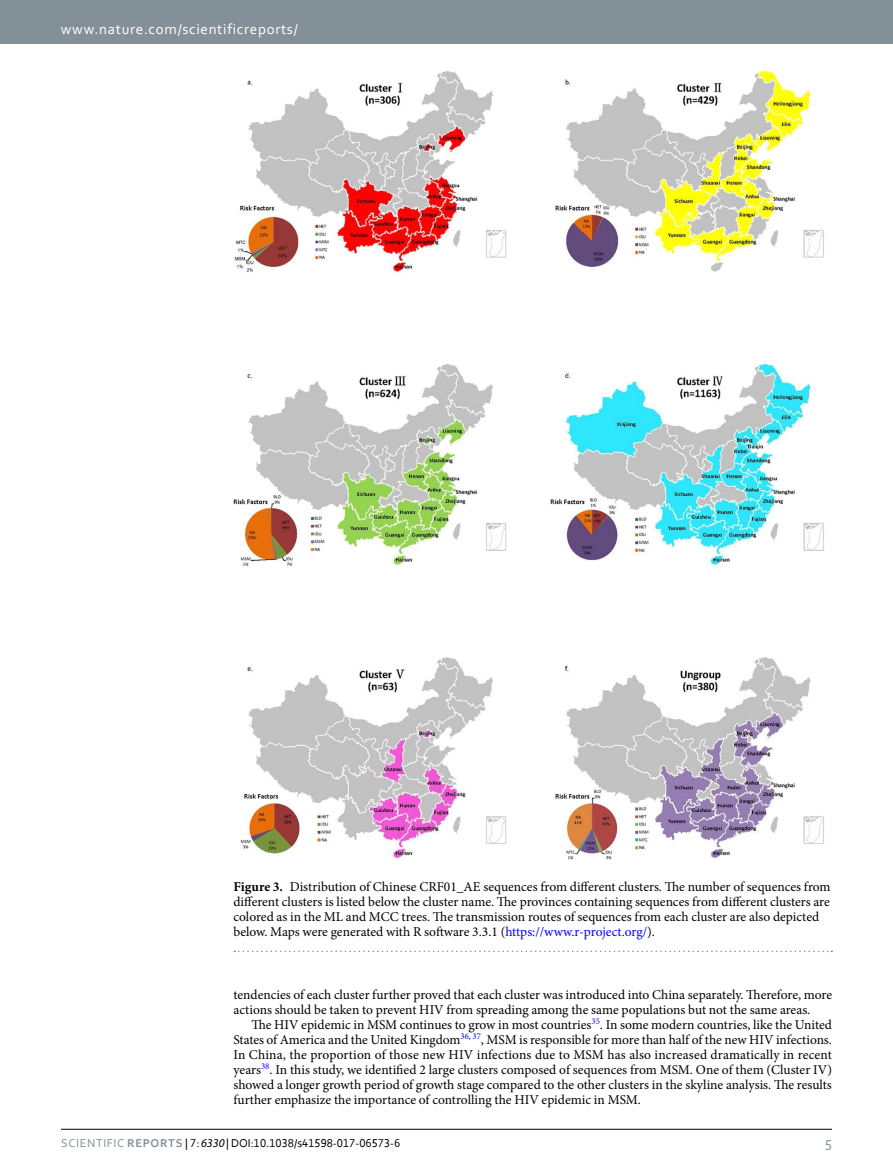
<style>
.page{position:relative;width:893px;height:1174px;background:#fff}
.page>*{position:absolute;margin:0;border:0;box-sizing:border-box;transform-origin:0 0}
.t1{font:15px "Corbel 2";letter-spacing:.045em;color:#fff}
.t2{font:15px "Corbel 2";color:#839097}
.t3{font:13.5px/15px "Minion Pro";letter-spacing:-.005em;color:#000}
.t4{font:12px "Corbel";color:#000}
.s1{font-weight:700}
.s2{color:#00f}
.s3{font-family:"Corbel 2";color:#839097}
.s4{font-family:"Corbel Bold 2";color:#839097}
.s5{font-family:"Myriad Pro";font-style:italic}
</style>
<div class="page">
<div style="left:0;top:0;width:893px;height:43px;background:#839097"></div>
<hr style="left:61px;top:1129px;width:771px;height:1px;background:#000">
<img style="left:233px;top:70px;width:591px;height:790px">
<svg style="left:234px;top:950px;width:598px;height:2px"></svg>
<p class="t1" style="left:61px;top:19px;width:238px">www.nature.com/scientificreports/</p>
<p class="t3" style="left:233px;top:879px;width:599px"><span class="s1">Figure 3.</span> Distribution of Chinese CRF01_AE sequences from different clusters. The number of sequences from different clusters is listed below the cluster name. The provinces containing sequences from different clusters are colored as in the ML and MCC trees. The transmission routes of sequences from each cluster are also depicted below. Maps were generated with R software 3.3.1 (<span class="s2">https://www.r-project.org/</span>).</p>
<p class="t3" style="left:233px;top:987px;width:600px">tendencies of each cluster further proved that each cluster was introduced into China separately. Therefore, more actions should be taken to prevent HIV from spreading among the same populations but not the same areas.</p>
<p class="t3" style="left:233px;top:1017px;width:600px;text-align:justify;text-indent:18px">The HIV epidemic in MSM continues to grow in most countries<sup>35</sup>. In some modern countries, like the United States of America and the United Kingdom<sup>36</sup><sup>,</sup> <sup>37</sup>, MSM is responsible for more than half of the new HIV infections.<br>In China, the proportion of those new HIV infections due to MSM has also increased dramatically in recent years<sup>38</sup>. In this study, we identified 2 large clusters composed of sequences from MSM. One of them (Cluster IV) showed a longer growth period of growth stage compared to the other clusters in the skyline analysis. The results further emphasize the importance of controlling the HIV epidemic in MSM.</p>
<p class="t4" style="left:61px;top:1135px;width:341px"><span class="s3">ScIentIfIc</span> <span class="s4">REPORTS</span> | 7: <span class="s5">6330</span> | DOI:10.1038/s41598-017-06573-6</p>
<p class="t2" style="left:825px;top:1132px;width:9px">5</p>
</div>
